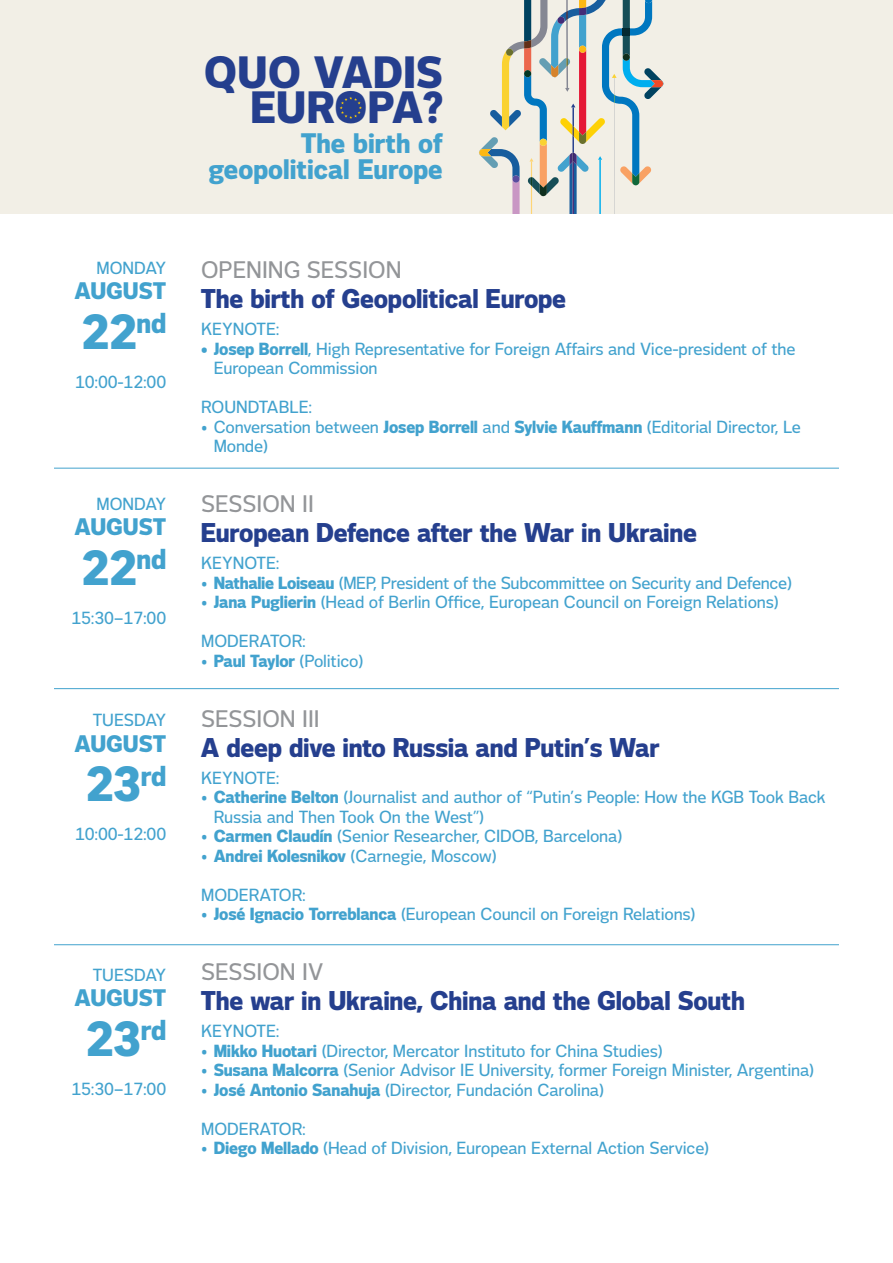
<style>
.page{position:relative;width:893px;height:1263px;background:#fff}
.page>*{position:absolute;margin:0;border:0;box-sizing:border-box;transform-origin:0 0}
.t1{font:800 46.5px "Voice";letter-spacing:-.01em;color:#42a2ce}
.t2{font:800 42.45px "Voice";letter-spacing:.01em;color:#253f8e}
.t3{font:800 26.55px "Voice";color:#42a2ce}
.t4{font:800 25.5px "Voice";letter-spacing:-.01em;color:#253f8e}
.t5{font:500 22.5px "Voice";color:#939598}
.t6{font:800 22.5px "Voice";color:#42a2ce}
.t7{font:500 16.5px/19.5px "Voice";letter-spacing:-.01em;color:#42a2ce}
.s1{font-weight:800}
</style>
<div class="page">
<div style="left:0;top:0;width:893px;height:214px;background:#f2efe6"></div>
<hr style="left:54px;top:468px;width:785px;height:1px;background:#42a2ce">
<hr style="left:54px;top:688px;width:785px;height:1px;background:#42a2ce">
<hr style="left:54px;top:944px;width:785px;height:1px;background:#42a2ce">
<svg style="left:341px;top:95px;width:19px;height:25px"></svg>
<svg style="left:340px;top:97px;width:22px;height:22px"></svg>
<svg style="left:479px;top:0;width:184px;height:214px"></svg>
<p class="t7" style="left:96px;top:257px;width:71px">MONDAY</p>
<p class="t6" style="left:74px;top:277px;width:93px">AUGUST</p>
<p class="t1" style="left:82px;top:302px;width:86px">22<sup>nd</sup></p>
<p class="t7" style="left:75px;top:371px;width:93px">10:00-12:00</p>
<p class="t7" style="left:96px;top:494px;width:71px">MONDAY</p>
<p class="t6" style="left:74px;top:513px;width:93px">AUGUST</p>
<p class="t1" style="left:82px;top:539px;width:86px">22<sup>nd</sup></p>
<p class="t7" style="left:71px;top:608px;width:96px">15:30–17:00</p>
<p class="t7" style="left:93px;top:710px;width:75px">TUESDAY</p>
<p class="t6" style="left:74px;top:729px;width:93px">AUGUST</p>
<p class="t1" style="left:86px;top:755px;width:82px">23<sup>rd</sup></p>
<p class="t7" style="left:75px;top:824px;width:93px">10:00-12:00</p>
<p class="t7" style="left:93px;top:964px;width:75px">TUESDAY</p>
<p class="t6" style="left:74px;top:984px;width:93px">AUGUST</p>
<p class="t1" style="left:86px;top:1009px;width:82px">23<sup>rd</sup></p>
<p class="t7" style="left:71px;top:1078px;width:96px">15:30–17:00</p>
<p class="t2" style="left:204px;top:46px;width:240px">QUO VADIS</p>
<p class="t2" style="left:250px;top:81px;width:194px">EUROPA?</p>
<p class="t3" style="left:301px;top:127px;width:144px">The birth of</p>
<p class="t3" style="left:209px;top:153px;width:236px">geopolitical Europe</p>
<p class="t5" style="left:201px;top:256px;width:202px">OPENING SESSION</p>
<p class="t4" style="left:201px;top:283px;width:367px">The birth of Geopolitical Europe</p>
<p class="t7" style="left:201px;top:319px;width:80px">KEYNOTE:</p>
<p class="t7" style="left:214px;top:338px;width:583px;text-indent:-13px"><span class="s1">• Josep Borrell</span>, High Representative for Foreign Affairs and Vice-president of the<br>European Commission</p>
<p class="t7" style="left:201px;top:397px;width:113px">ROUNDTABLE:</p>
<p class="t7" style="left:214px;top:416px;width:589px;text-indent:-13px">• Conversation between <span class="s1">Josep Borrell</span> and <span class="s1">Sylvie Kauffmann</span> (Editorial Director, Le<br>Monde)</p>
<p class="t5" style="left:201px;top:490px;width:114px">SESSION II</p>
<p class="t4" style="left:201px;top:517px;width:498px">European Defence after the War in Ukraine</p>
<p class="t7" style="left:201px;top:553px;width:80px">KEYNOTE:</p>
<p class="t7" style="left:201px;top:572px;width:592px">• <span class="s1">Nathalie Loiseau</span> (MEP, President of the Subcommittee on Security and Defence)</p>
<p class="t7" style="left:201px;top:592px;width:579px">• <span class="s1">Jana Puglierin</span> (Head of Berlin Office, European Council on Foreign Relations)</p>
<p class="t7" style="left:201px;top:631px;width:106px">MODERATOR:</p>
<p class="t7" style="left:201px;top:650px;width:164px">• <span class="s1">Paul Taylor</span> (Politico)</p>
<p class="t5" style="left:201px;top:704px;width:120px">SESSION III</p>
<p class="t4" style="left:201px;top:732px;width:460px">A deep dive into Russia and Putin’s War</p>
<p class="t7" style="left:201px;top:767px;width:80px">KEYNOTE:</p>
<p class="t7" style="left:214px;top:787px;width:614px;text-indent:-13px">• <span class="s1">Catherine Belton</span> (Journalist and author of “Putin’s People: How the KGB Took Back<br>Russia and Then Took On the West”)</p>
<p class="t7" style="left:201px;top:826px;width:423px">• <span class="s1">Carmen Claudín</span> (Senior Researcher, CIDOB, Barcelona)</p>
<p class="t7" style="left:201px;top:845px;width:297px">• <span class="s1">Andrei Kolesnikov</span> (Carnegie, Moscow)</p>
<p class="t7" style="left:201px;top:884px;width:106px">MODERATOR:</p>
<p class="t7" style="left:201px;top:904px;width:496px">• <span class="s1">José Ignacio Torreblanca</span> (European Council on Foreign Relations)</p>
<p class="t5" style="left:201px;top:958px;width:124px">SESSION IV</p>
<p class="t4" style="left:201px;top:985px;width:545px">The war in Ukraine, China and the Global South</p>
<p class="t7" style="left:201px;top:1021px;width:80px">KEYNOTE:</p>
<p class="t7" style="left:201px;top:1040px;width:463px">• <span class="s1">Mikko Huotari</span> (Director, Mercator Instituto for China Studies)</p>
<p class="t7" style="left:201px;top:1060px;width:615px">• <span class="s1">Susana Malcorra</span> (Senior Advisor IE University, former Foreign Minister, Argentina)</p>
<p class="t7" style="left:201px;top:1079px;width:405px">• <span class="s1">José Antonio Sanahuja</span> (Director, Fundación Carolina)</p>
<p class="t7" style="left:201px;top:1118px;width:106px">MODERATOR:</p>
<p class="t7" style="left:201px;top:1138px;width:510px">• <span class="s1">Diego Mellado</span> (Head of Division, European External Action Service)</p>
</div>
